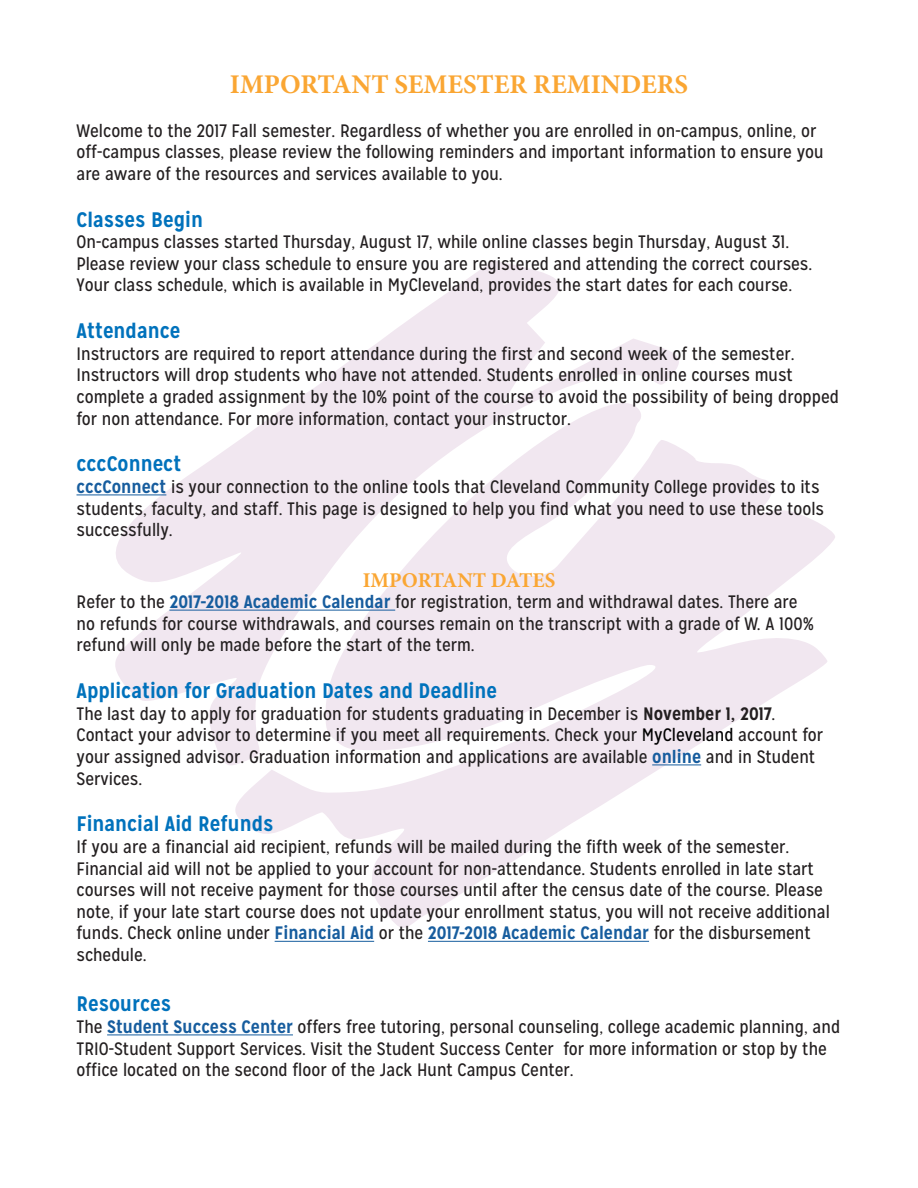
<style>
.page{position:relative;width:918px;height:1188px;background:#fff}
.page>*{position:absolute;margin:0;border:0;box-sizing:border-box;transform-origin:0 0}
.t1{font:700 27px "Minion Pro";color:#faa633}
.t2{font:700 21px "Mission Gothic";color:#0072bc}
.t3{font:700 21px "Minion Pro";color:#faa633}
.t4{font:18px/21.6px "Mission Gothic";color:#231f20}
.s1{font-weight:700;color:#175d9e}
.s2{font-weight:700}
.s3{color:#000}
</style>
<div class="page">
<svg style="left:114px;top:260px;width:721px;height:668px"></svg>
<hr style="left:76px;top:494px;width:90px;height:1px;background:#175d9e">
<hr style="left:169px;top:610px;width:226px;height:1px;background:#175d9e">
<hr style="left:652px;top:764px;width:49px;height:1px;background:#175d9e">
<hr style="left:275px;top:941px;width:99px;height:1px;background:#175d9e">
<hr style="left:428px;top:941px;width:221px;height:1px;background:#175d9e">
<hr style="left:107px;top:1034px;width:186px;height:1px;background:#175d9e">
<h1 class="t1" style="left:230px;top:66px;width:460px">IMPORTANT SEMESTER REMINDERS</h1>
<p class="t4" style="left:76px;top:120px;width:749px">Welcome to the 2017 Fall semester. Regardless of whether you are enrolled in on-campus, online, or off-campus classes, please review the following reminders and important information to ensure you are aware of the resources and services available to you.</p>
<p class="t2" style="left:76px;top:206px;width:128px">Classes Begin</p>
<p class="t4" style="left:76px;top:231px;width:737px">On-campus classes started Thursday, August 17, while online classes begin Thursday, August 31.<br>Please review your class schedule to ensure you are registered and attending the correct courses.<br>Your class schedule, which is available in MyCleveland, provides the start dates for each course.</p>
<p class="t2" style="left:76px;top:318px;width:105px">Attendance</p>
<p class="t4" style="left:76px;top:343px;width:764px">Instructors are required to report attendance during the first and second week of the semester.<br>Instructors will drop students who have not attended. Students enrolled in online courses must complete a graded assignment by the 10% point of the course to avoid the possibility of being dropped for non attendance. For more information, contact your instructor.</p>
<p class="t2" style="left:76px;top:451px;width:106px">cccConnect</p>
<p class="t4" style="left:76px;top:476px;width:749px"><span class="s1">cccConnect</span> is your connection to the online tools that Cleveland Community College provides to its students, faculty, and staff. This page is designed to help you find what you need to use these tools successfully.</p>
<p class="t3" style="left:363px;top:565px;width:194px">IMPORTANT DATES</p>
<p class="t4" style="left:76px;top:591px;width:739px">Refer to the <span class="s1">2017-2018 Academic Calendar</span> for registration, term and withdrawal dates. There are no refunds for course withdrawals, and courses remain on the transcript with a grade of W. A 100% refund will only be made before the start of the term.</p>
<p class="t2" style="left:76px;top:678px;width:422px">Application for Graduation Dates and Deadline</p>
<p class="t4" style="left:76px;top:703px;width:748px">The last day to apply for graduation for students graduating in December is <span class="s2">November 1, 2017</span>.<br>Contact your advisor to determine if you meet all requirements. Check your <span class="s3">MyCleveland</span> account for your assigned advisor. Graduation information and applications are available <span class="s1">online</span> and in Student Services.</p>
<p class="t2" style="left:76px;top:811px;width:198px">Financial Aid Refunds</p>
<p class="t4" style="left:76px;top:836px;width:755px">If you are a financial aid recipient, refunds will be mailed during the fifth week of the semester.<br>Financial aid will not be applied to your account for non-attendance. Students enrolled in late start courses will not receive payment for those courses until after the census date of the course. Please note, if your late start course does not update your enrollment status, you will not receive additional funds. Check online under <span class="s1">Financial Aid</span> or the <span class="s1">2017-2018 Academic Calendar</span> for the disbursement schedule.</p>
<p class="t2" style="left:76px;top:991px;width:96px">Resources</p>
<p class="t4" style="left:76px;top:1016px;width:765px">The <span class="s1">Student Success Center</span> offers free tutoring, personal counseling, college academic planning, and<br>TRIO-Student Support Services. Visit the Student Success Center for more information or stop by the office located on the second floor of the Jack Hunt Campus Center.</p>
</div>
